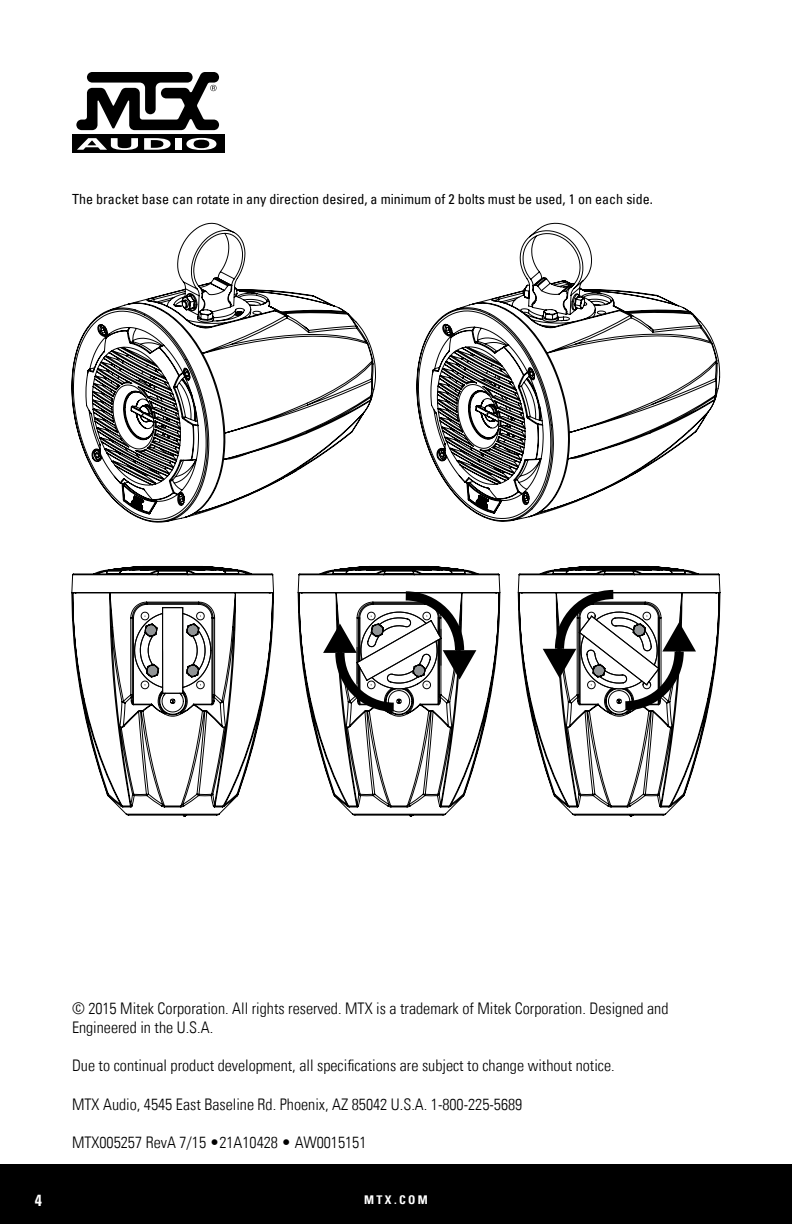
<style>
.page{position:relative;width:792px;height:1224px;background:#fff}
.page>*{position:absolute;margin:0;border:0;box-sizing:border-box;transform-origin:0 0}
.t1{font:300 condensed 16px/19.2px "Univers LT";color:#000}
.t2{font:700 condensed 16px "Univers LT";color:#fff}
.t3{font:condensed 14px "Univers LT";color:#000}
.t4{font:700 condensed 12px "Univers LT";letter-spacing:.2em;color:#fff}
</style>
<div class="page">
<div style="left:0;top:1165px;width:792px;height:59px;background:#000"></div>
<div style="left:72px;top:134px;width:153px;height:19px;background:#000"></div>
<svg style="left:76px;top:72px;width:143px;height:58px"></svg>
<svg style="left:77px;top:138px;width:61px;height:12px"></svg>
<svg style="left:144px;top:138px;width:27px;height:12px"></svg>
<div style="left:175px;top:138px;width:7px;height:12px;background:#fff"></div>
<svg style="left:186px;top:138px;width:30px;height:12px"></svg>
<svg style="left:71px;top:223px;width:305px;height:300px"></svg>
<svg style="left:416px;top:223px;width:304px;height:299px"></svg>
<svg style="left:72px;top:566px;width:648px;height:251px"></svg>
<svg style="left:134px;top:587px;width:342px;height:129px"></svg>
<svg style="left:543px;top:585px;width:153px;height:130px"></svg>
<p class="t3" style="left:72px;top:191px;width:582px">The bracket base can rotate in any direction desired, a minimum of 2 bolts must be used, 1 on each side.</p>
<p class="t1" style="left:72px;top:999px;width:598px">© 2015 Mitek Corporation. All rights reserved. MTX is a trademark of Mitek Corporation. Designed and<br>Engineered in the U.S.A.</p>
<p class="t1" style="left:72px;top:1056px;width:544px">Due to continual product development, all specifications are subject to change without notice.</p>
<p class="t1" style="left:72px;top:1095px;width:452px">MTX Audio, 4545 East Baseline Rd. Phoenix, AZ 85042 U.S.A. 1-800-225-5689</p>
<p class="t1" style="left:72px;top:1133px;width:296px">MTX005257 RevA 7/15 •21A10428 • AW0015151</p>
<p class="t2" style="left:35px;top:1190px;width:9px">4</p>
<p class="t4" style="left:364px;top:1193px;width:65px">MTX.COM</p>
</div>
